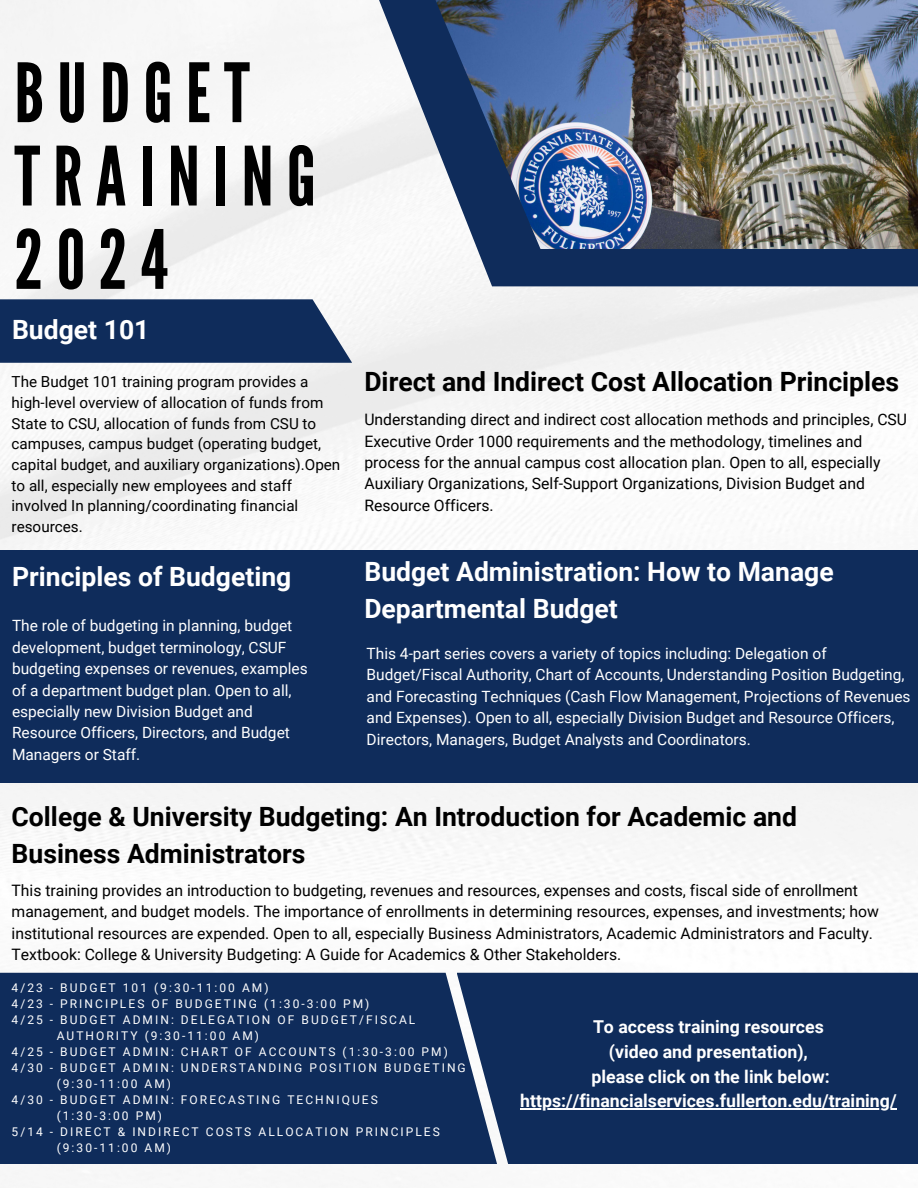
<style>
.page{position:relative;width:918px;height:1188px;background:#fff}
.page>*{position:absolute;margin:0;border:0;box-sizing:border-box;transform-origin:0 0}
.t1{font:81.45px/83.4px "League Gothic";letter-spacing:.16em;color:#000}
.t2{font:700 26.55px/37.2px "Roboto";color:#000}
.t3{font:700 26.55px/37.2px "Roboto";color:#fff}
.t4{font:700 17.7px/24.8px "Roboto";color:#fff;text-align:center}
.t5{font:15.75px/21.3px "Roboto";color:#000}
.t6{font:15.45px/21.3px "Roboto";color:#fff}
.t7{font:15.3px/20.7px "Roboto";color:#000}
.t8{font:12px/16px "Roboto";letter-spacing:.17em;color:#fff}
</style>
<div class="page">
<img style="left:0;top:0;width:918px;height:973px">
<svg style="left:367px;top:0;width:551px;height:286px;fill:#0f2c5b"></svg>
<div style="left:0;top:550px;width:918px;height:232px;background:#0f2c5b"></div>
<img style="left:427px;top:0;width:491px;height:249px">
<svg style="left:0;top:299px;width:352px;height:64px;background:#1d3964"></svg>
<div style="left:497px;top:973px;width:421px;height:191px;background:#0f2c5b"></div>
<hr style="left:520px;top:1108px;width:377px;height:2px;background:#fff">
<div style="left:0;top:973px;width:497px;height:191px;background:#0f2c5b"></div>
<h4 class="t1" style="left:14px;top:53px;width:303px">BUDGET<br>TRAINING<br>2024</h4>
<h2 class="t3" style="left:12px;top:312px;width:139px">Budget 101</h2>
<h1 class="t7" style="left:12px;top:372px;width:330px">The Budget 101 training program provides a high-level overview of allocation of funds from State to CSU, allocation of funds from CSU to campuses, campus budget (operating budget, capital budget, and auxiliary organizations).Open to all, especially new employees and staff involved In planning/coordinating financial resources.</h1>
<h2 class="t3" style="left:12px;top:559px;width:281px">Principles of Budgeting</h2>
<h2 class="t6" style="left:12px;top:616px;width:297px">The role of budgeting in planning, budget development, budget terminology, CSUF budgeting expenses or revenues, examples of a department budget plan. Open to all, especially new Division Budget and Resource Officers, Directors, and Budget Managers or Staff.</h2>
<h4 class="t2" style="left:364px;top:364px;width:536px">Direct and Indirect Cost Allocation Principles</h4>
<h4 class="t5" style="left:364px;top:409px;width:544px">Understanding direct and indirect cost allocation methods and principles, CSU Executive Order 1000 requirements and the methodology, timelines and process for the annual campus cost allocation plan. Open to all, especially Auxiliary Organizations, Self-Support Organizations, Division Budget and Resource Officers.</h4>
<h2 class="t3" style="left:364px;top:553px;width:471px">Budget Administration: How to Manage<br>Departmental Budget</h2>
<h4 class="t6" style="left:367px;top:643px;width:545px">This 4-part series covers a variety of topics including: Delegation of Budget/Fiscal Authority, Chart of Accounts, Understanding Position Budgeting, and Forecasting Techniques (Cash Flow Management, Projections of Revenues and Expenses). Open to all, especially Division Budget and Resource Officers, Directors, Managers, Budget Analysts and Coordinators.</h4>
<h4 class="t2" style="left:12px;top:798px;width:787px">College &amp; University Budgeting: An Introduction for Academic and<br>Business Administrators</h4>
<h2 class="t5" style="left:12px;top:880px;width:869px">This training provides an introduction to budgeting, revenues and resources, expenses and costs, fiscal side of enrollment management, and budget models. The importance of enrollments in determining resources, expenses, and investments; how institutional resources are expended. Open to all, especially Business Administrators, Academic Administrators and Faculty.<br>Textbook: College &amp; University Budgeting: A Guide for Academics &amp; Other Stakeholders.</h2>
<p class="t8" style="left:12px;top:980px;width:258px">4/23 - BUDGET 101 (9:30-11:00 AM)</p>
<p class="t8" style="left:12px;top:996px;width:359px">4/23 - PRINCIPLES OF BUDGETING (1:30-3:00 PM)</p>
<p class="t8" style="left:12px;top:1012px;width:405px">4/25 - BUDGET ADMIN: DELEGATION OF BUDGET/FISCAL</p>
<p class="t8" style="left:57px;top:1028px;width:204px">AUTHORITY (9:30-11:00 AM)</p>
<p class="t8" style="left:12px;top:1044px;width:438px">4/25 - BUDGET ADMIN: CHART OF ACCOUNTS (1:30-3:00 PM)</p>
<p class="t8" style="left:12px;top:1060px;width:456px">4/30 - BUDGET ADMIN: UNDERSTANDING POSITION BUDGETING</p>
<p class="t8" style="left:57px;top:1076px;width:116px">(9:30-11:00 AM)</p>
<p class="t8" style="left:12px;top:1092px;width:368px">4/30 - BUDGET ADMIN: FORECASTING TECHNIQUES</p>
<p class="t8" style="left:57px;top:1108px;width:107px">(1:30-3:00 PM)</p>
<h3 class="t8" style="left:57px;top:1124px;width:385px;text-indent:-45px">5/14 - DIRECT &amp; INDIRECT COSTS ALLOCATION PRINCIPLES (9:30-11:00 AM)</h3>
<p class="t4" style="left:591px;top:1015px;width:240px">To access training resources (video and presentation), please click on the link below:</p>
<p class="t4" style="left:520px;top:1089px;width:378px">https://financialservices.fullerton.edu/training/</p>
</div>
